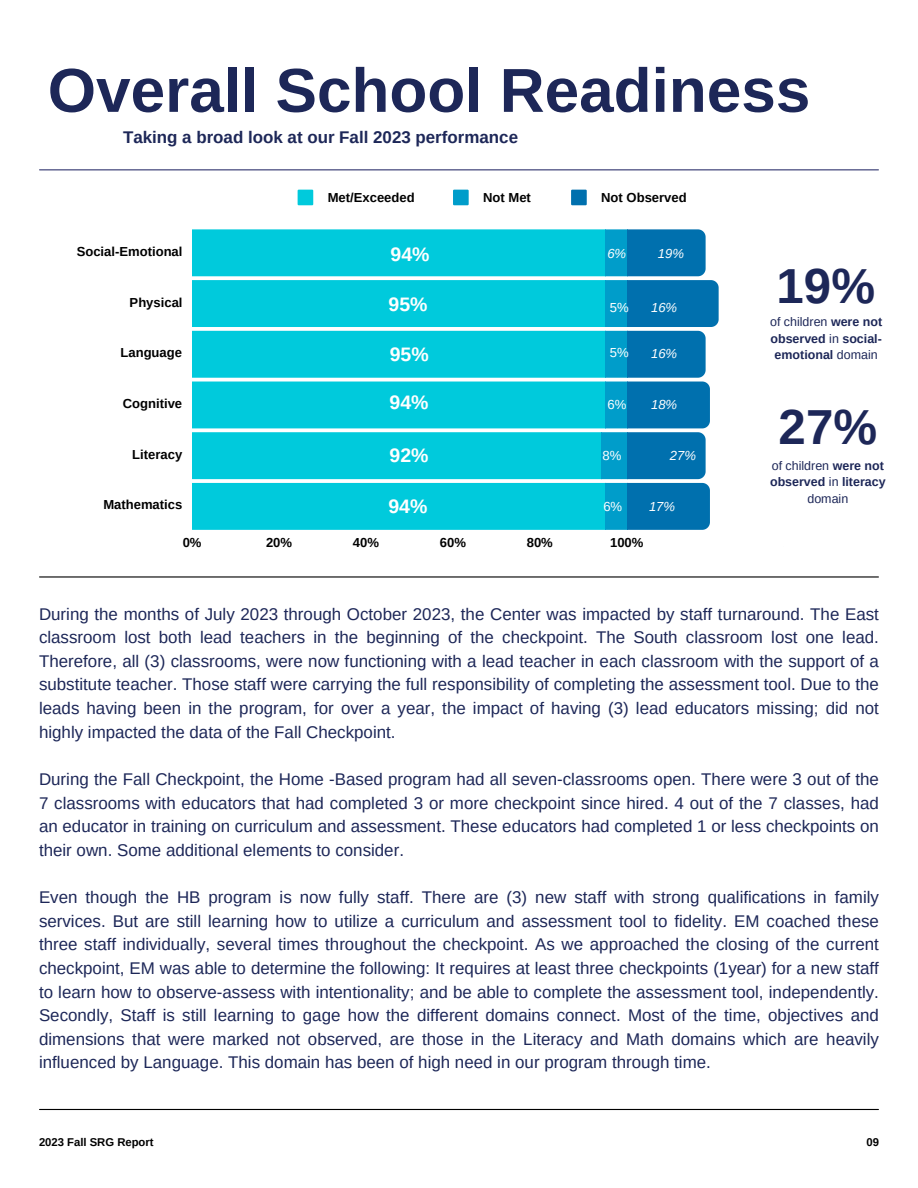
<style>
.page{position:relative;width:918px;height:1188px;background:#fff}
.page>*{position:absolute;margin:0;border:0;box-sizing:border-box;transform-origin:0 0}
.t1{font:700 62.1px "Arimo";color:#1d2758}
.t2{font:700 49.2px "Arimo";color:#1d2758}
.t3{font:700 19.5px "Arimo";color:#fff}
.t4{font:16.95px/23.7px "Arimo";color:#1d2758;text-align:justify}
.t5{font:700 16.95px "Arimo";color:#1d2758}
.t6{font:700 13.05px "Arimo";color:#000}
.t7{font:italic 13.05px "Arimo";color:#fff}
.t8{font:13.05px "Arimo";color:#fff}
.t9{font:700 12.45px/16.6px "Arimo";color:#1d2758;text-align:center}
.t10{font:700 11.25px "Arimo";color:#000}
.s1{font-weight:400}
</style>
<div class="page">
<svg style="left:298px;top:190px;width:15px;height:15px"></svg>
<svg style="left:453px;top:190px;width:16px;height:15px"></svg>
<svg style="left:571px;top:190px;width:16px;height:15px"></svg>
<svg style="left:193px;top:229px;width:526px;height:301px;background:#15bfd7"></svg>
<hr style="left:40px;top:169px;width:838px;height:1px;background:#31356e">
<hr style="left:40px;top:1109px;width:838px;height:1px;background:#000">
<hr style="left:40px;top:576px;width:838px;height:2px;background:#000">
<h3 class="t1" style="left:48px;top:56px;width:764px">Overall School Readiness</h3>
<h3 class="t5" style="left:123px;top:128px;width:397px">Taking a broad look at our Fall 2023 performance</h3>
<p class="t6" style="left:77px;top:244px;width:107px">Social-Emotional</p>
<p class="t6" style="left:130px;top:295px;width:54px">Physical</p>
<p class="t6" style="left:120px;top:345px;width:63px">Language</p>
<p class="t6" style="left:123px;top:396px;width:61px">Cognitive</p>
<p class="t6" style="left:132px;top:447px;width:52px">Literacy</p>
<p class="t6" style="left:103px;top:498px;width:81px">Mathematics</p>
<p class="t6" style="left:328px;top:190px;width:88px">Met/Exceeded</p>
<p class="t6" style="left:483px;top:190px;width:49px">Not Met</p>
<p class="t6" style="left:601px;top:190px;width:87px">Not Observed</p>
<h6 class="t3" style="left:391px;top:243px;width:41px">94%</h6>
<h6 class="t3" style="left:389px;top:293px;width:41px">95%</h6>
<h6 class="t3" style="left:390px;top:343px;width:41px">95%</h6>
<h6 class="t3" style="left:390px;top:391px;width:41px">94%</h6>
<h6 class="t3" style="left:390px;top:445px;width:41px">92%</h6>
<h6 class="t3" style="left:388px;top:495px;width:41px">94%</h6>
<h6 class="t7" style="left:607px;top:247px;width:20px">6%</h6>
<h2 class="t7" style="left:658px;top:247px;width:28px">19%</h2>
<h6 class="t8" style="left:610px;top:300px;width:20px">5%</h6>
<h6 class="t8" style="left:610px;top:345px;width:20px">5%</h6>
<h2 class="t7" style="left:651px;top:300px;width:28px">16%</h2>
<h6 class="t7" style="left:651px;top:346px;width:28px">16%</h6>
<h6 class="t8" style="left:608px;top:398px;width:20px">6%</h6>
<h6 class="t7" style="left:651px;top:397px;width:28px">18%</h6>
<h6 class="t8" style="left:602px;top:448px;width:20px">8%</h6>
<p class="t7" style="left:670px;top:448px;width:28px">27%</p>
<h6 class="t8" style="left:603px;top:499px;width:20px">6%</h6>
<h5 class="t7" style="left:649px;top:499px;width:28px">17%</h5>
<p class="t6" style="left:183px;top:535px;width:20px">0%</p>
<p class="t6" style="left:266px;top:535px;width:28px">20%</p>
<p class="t6" style="left:353px;top:535px;width:28px">40%</p>
<p class="t6" style="left:440px;top:535px;width:28px">60%</p>
<p class="t6" style="left:527px;top:535px;width:28px">80%</p>
<p class="t6" style="left:610px;top:535px;width:35px">100%</p>
<h3 class="t2" style="left:777px;top:258px;width:100px">19%</h3>
<p class="t9" style="left:770px;top:313px;width:114px"><span class="s1">of children</span> were not observed <span class="s1">in</span> social&shy;emotional <span class="s1">domain</span></p>
<h3 class="t2" style="left:779px;top:400px;width:100px">27%</h3>
<h3 class="t9" style="left:770px;top:457px;width:117px"><span class="s1">of children</span> were not observed <span class="s1">in</span> literacy <span class="s1">domain</span></h3>
<h6 class="t4" style="left:39px;top:602px;width:841px">During the months of July 2023 through October 2023, the Center was impacted by staff turnaround. The East classroom lost both lead teachers in the beginning of the checkpoint. The South classroom lost one lead.<br>Therefore, all (3) classrooms, were now functioning with a lead teacher in each classroom with the support of a substitute teacher. Those staff were carrying the full responsibility of completing the assessment tool. Due to the leads having been in the program, for over a year, the impact of having (3) lead educators missing; did not highly impacted the data of the Fall Checkpoint.</h6>
<h5 class="t4" style="left:39px;top:767px;width:841px">During the Fall Checkpoint, the Home -Based program had all seven-classrooms open. There were 3 out of the 7 classrooms with educators that had completed 3 or more checkpoint since hired. 4 out of the 7 classes, had an educator in training on curriculum and assessment. These educators had completed 1 or less checkpoints on their own. Some additional elements to consider.</h5>
<h5 class="t4" style="left:39px;top:885px;width:841px">Even though the HB program is now fully staff. There are (3) new staff with strong qualifications in family services. But are still learning how to utilize a curriculum and assessment tool to fidelity. EM coached these three staff individually, several times throughout the checkpoint. As we approached the closing of the current checkpoint, EM was able to determine the following: It requires at least three checkpoints (1year) for a new staff to learn how to observe-assess with intentionality; and be able to complete the assessment tool, independently.<br>Secondly, Staff is still learning to gage how the different domains connect. Most of the time, objectives and dimensions that were marked not observed, are those in the Literacy and Math domains which are heavily influenced by Language. This domain has been of high need in our program through time.</h5>
<h4 class="t10" style="left:39px;top:1136px;width:116px">2023 Fall SRG Report</h4>
<h3 class="t10" style="left:866px;top:1135px;width:14px">09</h3>
</div>
